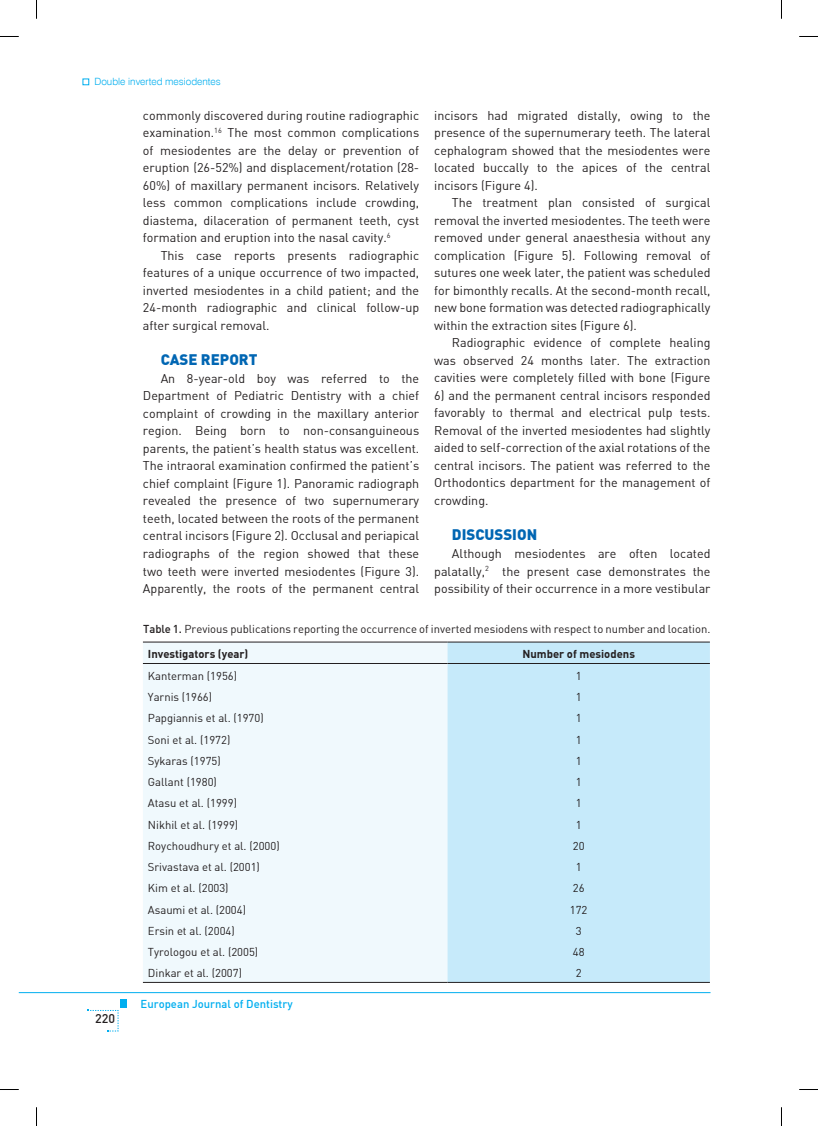
<style>
.page{position:relative;width:818px;height:1126px;background:#fff}
.page>*{position:absolute;margin:0;border:0;box-sizing:border-box;transform-origin:0 0}
.t1{font:15px "Din B Black";color:#0166b3}
.t2{font:12.5px/17.5px "Din B Regular";color:#231f20;text-align:justify}
.t3{font:12.5px "Din B Medium";color:#231f20}
.t4{font:11.25px "Din B Regular";color:#231f20}
.t5{font:11.25px "Din B Bold";color:#231f20}
.t6{font:11.25px "Din B Medium";color:#00aeef}
.t7{font:300 10px "Swiss 721 BT";color:#00aeef}
.s1{font-family:"Din B Medium"}
</style>
<div class="page">
<hr style="left:19px;top:992px;width:691px;height:1px;background:#00aeef">
<div style="left:120px;top:999px;width:7px;height:8px;background:#00aeef"></div>
<svg style="left:88px;top:1009px;width:31px;height:22px"></svg>
<div style="left:143px;top:642px;width:304px;height:339px;background:#f0f9fd"></div>
<div style="left:447px;top:642px;width:262px;height:339px;background:#c6eafa"></div>
<hr style="left:143px;top:663px;width:304px;height:1px;background:#231f20">
<hr style="left:447px;top:663px;width:262px;height:1px;background:#231f20">
<hr style="left:143px;top:641px;width:304px;height:1px;background:#231f20">
<hr style="left:447px;top:641px;width:262px;height:1px;background:#231f20">
<hr style="left:143px;top:981px;width:304px;height:1px;background:#231f20">
<hr style="left:447px;top:981px;width:262px;height:1px;background:#231f20">
<svg style="left:83px;top:79px;width:6px;height:6px"></svg>
<svg style="left:0;top:36px;width:19px;height:1px"></svg>
<svg style="left:799px;top:36px;width:18px;height:1px"></svg>
<svg style="left:0;top:1089px;width:19px;height:1px"></svg>
<svg style="left:799px;top:1089px;width:18px;height:1px"></svg>
<svg style="left:36px;top:0;width:1px;height:19px"></svg>
<svg style="left:36px;top:1107px;width:1px;height:18px"></svg>
<p class="t7" style="left:94px;top:75px;width:128px">Double inverted mesiodentes</p>
<p class="t2" style="left:143px;top:106px;width:277px">commonly discovered during routine radiographic examination.<sup>16</sup> The most common complications of mesiodentes are the delay or prevention of eruption (26-52%) and displacement/rotation (28- 60%) of maxillary permanent incisors. Relatively less common complications include crowding, diastema, dilaceration of permanent teeth, cyst formation and eruption into the nasal cavity.<sup>6</sup></p>
<p class="t2" style="left:143px;top:246px;width:277px;text-indent:18px">This case reports presents radiographic features of a unique occurrence of two impacted, inverted mesiodentes in a child patient; and the 24-month radiographic and clinical follow-up after surgical removal.</p>
<p class="t1" style="left:160px;top:350px;width:97px">CASE REPORT</p>
<p class="t2" style="left:143px;top:369px;width:277px;text-indent:18px">An 8-year-old boy was referred to the Department of Pediatric Dentistry with a chief complaint of crowding in the maxillary anterior region. Being born to non-consanguineous parents, the patient’s health status was excellent.<br>The intraoral examination confirmed the patient’s chief complaint (Figure 1). Panoramic radiograph revealed the presence of two supernumerary teeth, located between the roots of the permanent central incisors (Figure 2). Occlusal and periapical radiographs of the region showed that these two teeth were inverted mesiodentes (Figure 3).<br>Apparently, the roots of the permanent central</p>
<p class="t2" style="left:434px;top:106px;width:277px">incisors had migrated distally, owing to the presence of the supernumerary teeth. The lateral cephalogram showed that the mesiodentes were located buccally to the apices of the central incisors (Figure 4).</p>
<p class="t2" style="left:434px;top:194px;width:277px;text-indent:18px">The treatment plan consisted of surgical removal the inverted mesiodentes. The teeth were removed under general anaesthesia without any complication (Figure 5). Following removal of sutures one week later, the patient was scheduled for bimonthly recalls. At the second-month recall, new bone formation was detected radiographically within the extraction sites (Figure 6).</p>
<p class="t2" style="left:434px;top:334px;width:277px;text-indent:18px">Radiographic evidence of complete healing was observed 24 months later. The extraction cavities were completely filled with bone (Figure</p>
<p class="t2" style="left:434px;top:386px;width:277px">6) and the permanent central incisors responded favorably to thermal and electrical pulp tests.<br>Removal of the inverted mesiodentes had slightly aided to self-correction of the axial rotations of the central incisors. The patient was referred to the Orthodontics department for the management of crowding.</p>
<p class="t1" style="left:451px;top:525px;width:87px">DISCUSSION</p>
<p class="t2" style="left:434px;top:544px;width:277px;text-indent:18px">Although mesiodentes are often located palatally,<sup>2</sup> the present case demonstrates the possibility of their occurrence in a more vestibular</p>
<p class="t4" style="left:143px;top:621px;width:568px"><span class="s1">Table 1.</span> Previous publications reporting the occurrence of inverted mesiodens with respect to number and location.</p>
<p class="t5" style="left:148px;top:647px;width:102px">Investigators (year)</p>
<p class="t5" style="left:522px;top:647px;width:114px">Number of mesiodens</p>
<p class="t4" style="left:148px;top:668px;width:91px">Kanterman (1956)</p>
<p class="t4" style="left:575px;top:668px;width:7px">1</p>
<p class="t4" style="left:148px;top:689px;width:66px">Yarnis (1966)</p>
<p class="t4" style="left:575px;top:689px;width:7px">1</p>
<p class="t4" style="left:148px;top:711px;width:117px">Papgiannis et al. (1970)</p>
<p class="t4" style="left:575px;top:711px;width:7px">1</p>
<p class="t4" style="left:148px;top:732px;width:84px">Soni et al. (1972)</p>
<p class="t4" style="left:575px;top:732px;width:7px">1</p>
<p class="t4" style="left:148px;top:753px;width:74px">Sykaras (1975)</p>
<p class="t4" style="left:575px;top:753px;width:7px">1</p>
<p class="t4" style="left:148px;top:774px;width:70px">Gallant (1980)</p>
<p class="t4" style="left:575px;top:774px;width:7px">1</p>
<p class="t4" style="left:148px;top:796px;width:91px">Atasu et al. (1999)</p>
<p class="t4" style="left:575px;top:796px;width:7px">1</p>
<p class="t4" style="left:148px;top:817px;width:92px">Nikhil et al. (1999)</p>
<p class="t4" style="left:575px;top:817px;width:7px">1</p>
<p class="t4" style="left:148px;top:838px;width:133px">Roychoudhury et al. (2000)</p>
<p class="t4" style="left:572px;top:838px;width:13px">20</p>
<p class="t4" style="left:148px;top:860px;width:113px">Srivastava et al. (2001)</p>
<p class="t4" style="left:575px;top:860px;width:7px">1</p>
<p class="t4" style="left:148px;top:881px;width:82px">Kim et al. (2003)</p>
<p class="t4" style="left:572px;top:881px;width:13px">26</p>
<p class="t4" style="left:148px;top:902px;width:100px">Asaumi et al. (2004)</p>
<p class="t4" style="left:569px;top:902px;width:19px">172</p>
<p class="t4" style="left:148px;top:923px;width:88px">Ersin et al. (2004)</p>
<p class="t4" style="left:575px;top:923px;width:7px">3</p>
<p class="t4" style="left:148px;top:944px;width:112px">Tyrologou et al. (2005)</p>
<p class="t4" style="left:572px;top:944px;width:13px">48</p>
<p class="t4" style="left:148px;top:966px;width:96px">Dinkar et al. (2007)</p>
<p class="t4" style="left:575px;top:966px;width:7px">2</p>
<p class="t3" style="left:95px;top:1010px;width:21px">220</p>
<p class="t6" style="left:140px;top:996px;width:153px">European Journal of Dentistry</p>
</div>
